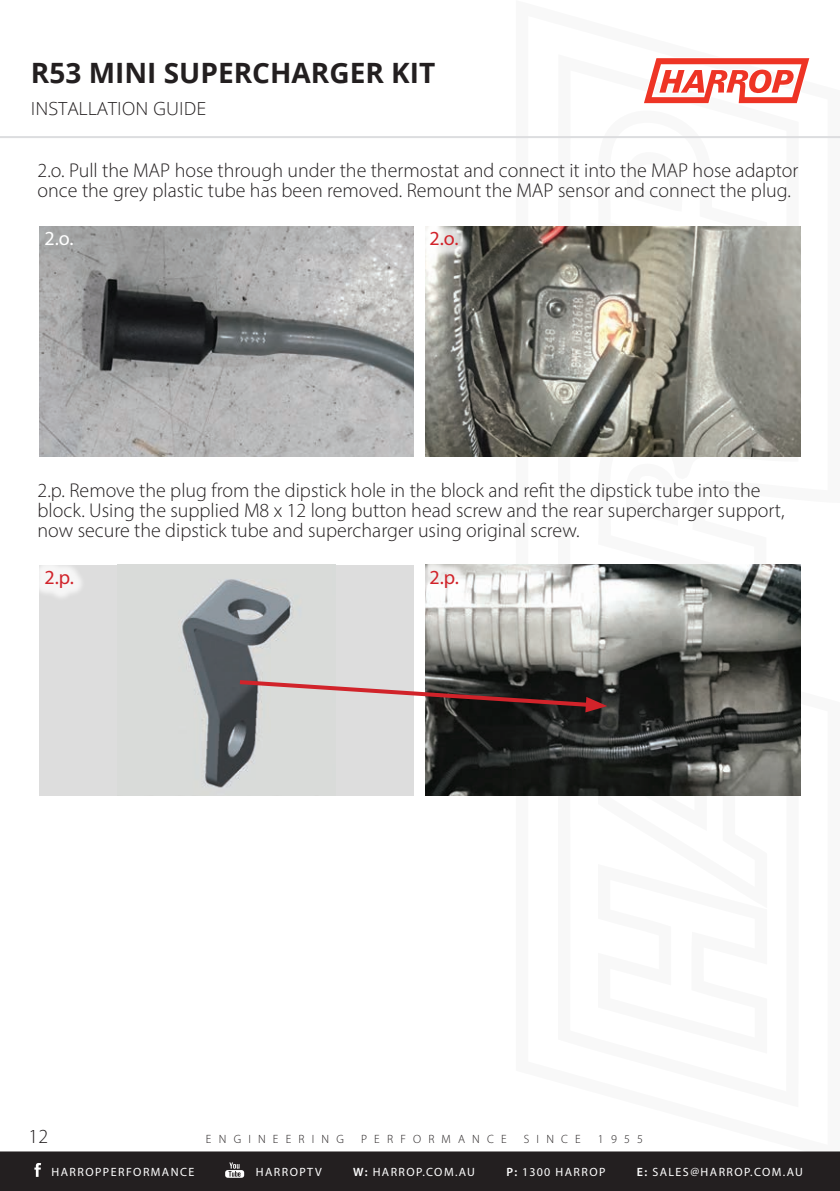
<style>
.page{position:relative;width:840px;height:1191px;background:#fff}
.page>*{position:absolute;margin:0;border:0;box-sizing:border-box;transform-origin:0 0}
.H1_-_Black{font:700 28px "Open Sans";color:#231f20}
.t1{font:300 20px/20px "Myriad Pro";color:#231f20}
.t2{font:20px "Myriad Pro";color:#d1232a}
.t3{font:20px "Myriad Pro";color:#fff}
.Bodycopy{font:300 18px "Open Sans";color:#231f20}
.t4{font:12px "Myriad Pro";letter-spacing:.12em;color:#fff}
.t5{font:300 12px "Myriad Pro";letter-spacing:.6em;color:#231f20}
.s1{font-weight:600}
</style>
<div class="page">
<svg style="left:515px;top:138px;width:324px;height:658px"></svg>
<svg style="left:595px;top:138px;width:174px;height:88px"></svg>
<div style="left:0;top:1151px;width:839px;height:40px;background:#231f20"></div>
<svg style="left:644px;top:58px;width:166px;height:46px"></svg>
<hr style="left:0;top:136px;width:839px;height:2px;background:#dcdddf">
<img style="left:425px;top:226px;width:374px;height:230px">
<img style="left:39px;top:226px;width:374px;height:230px">
<div style="left:417px;top:220px;width:53px;height:38px;background:#fff;opacity:.75"></div>
<img style="left:425px;top:565px;width:374px;height:230px">
<div style="left:39px;top:565px;width:374px;height:230px;background:#ddd"></div>
<img style="left:182px;top:579px;width:112px;height:209px">
<div style="left:33px;top:558px;width:53px;height:43px;background:#fff;opacity:.75"></div>
<div style="left:417px;top:558px;width:53px;height:43px;background:#fff;opacity:.75"></div>
<svg style="left:235px;top:678px;width:372px;height:34px"></svg>
<p class="H1_-_Black" style="left:31px;top:53px;width:405px">R53 MINI SUPERCHARGER KIT</p>
<p class="Bodycopy" style="left:31px;top:96px;width:177px">INSTALLATION GUIDE</p>
<p class="t1" style="left:38px;top:160px;width:761px">2.o. Pull the MAP hose through under the thermostat and connect it into the MAP hose adaptor once the grey plastic tube has been removed. Remount the MAP sensor and connect the plug.</p>
<p class="t3" style="left:45px;top:226px;width:31px">2.o.</p>
<p class="t2" style="left:429px;top:226px;width:31px">2.o.</p>
<p class="t1" style="left:38px;top:480px;width:748px">2.p. Remove the plug from the dipstick hole in the block and refit the dipstick tube into the block. Using the supplied M8 x 12 long button head screw and the rear supercharger support, now secure the dipstick tube and supercharger using original screw.</p>
<p class="t2" style="left:45px;top:565px;width:31px">2.p.</p>
<p class="t2" style="left:429px;top:565px;width:31px">2.p.</p>
<p class="t1" style="left:29px;top:1125px;width:21px">12</p>
<p class="t5" style="left:206px;top:1131px;width:139px">ENGINEERING</p>
<p class="t5" style="left:361px;top:1131px;width:147px">PERFORMANCE</p>
<p class="t5" style="left:523px;top:1131px;width:58px">SINCE</p>
<p class="t5" style="left:597px;top:1131px;width:47px">1955</p>
<p class="t4" style="left:49px;top:1164px;width:144px">HARROPPERFORMANCE</p>
<p class="t4" style="left:253px;top:1164px;width:67px">HARROPTV</p>
<p class="t4" style="left:350px;top:1164px;width:123px"><span class="s1">W:</span> HARROP.COM.AU</p>
<p class="t4" style="left:503px;top:1164px;width:100px"><span class="s1">P:</span> 1300 HARROP</p>
<p class="t4" style="left:633px;top:1164px;width:167px"><span class="s1">E:</span> SALES@HARROP.COM.AU</p>
<p class="t4" style="left:51px;top:1165px;width:144px">HARROPPERFORMANCE</p>
<p class="t4" style="left:255px;top:1165px;width:67px">HARROPTV</p>
<p class="t4" style="left:353px;top:1165px;width:123px"><span class="s1">W:</span> HARROP.COM.AU</p>
<p class="t4" style="left:506px;top:1165px;width:100px"><span class="s1">P:</span> 1300 HARROP</p>
<p class="t4" style="left:636px;top:1165px;width:167px"><span class="s1">E:</span> SALES@HARROP.COM.AU</p>
</div>
